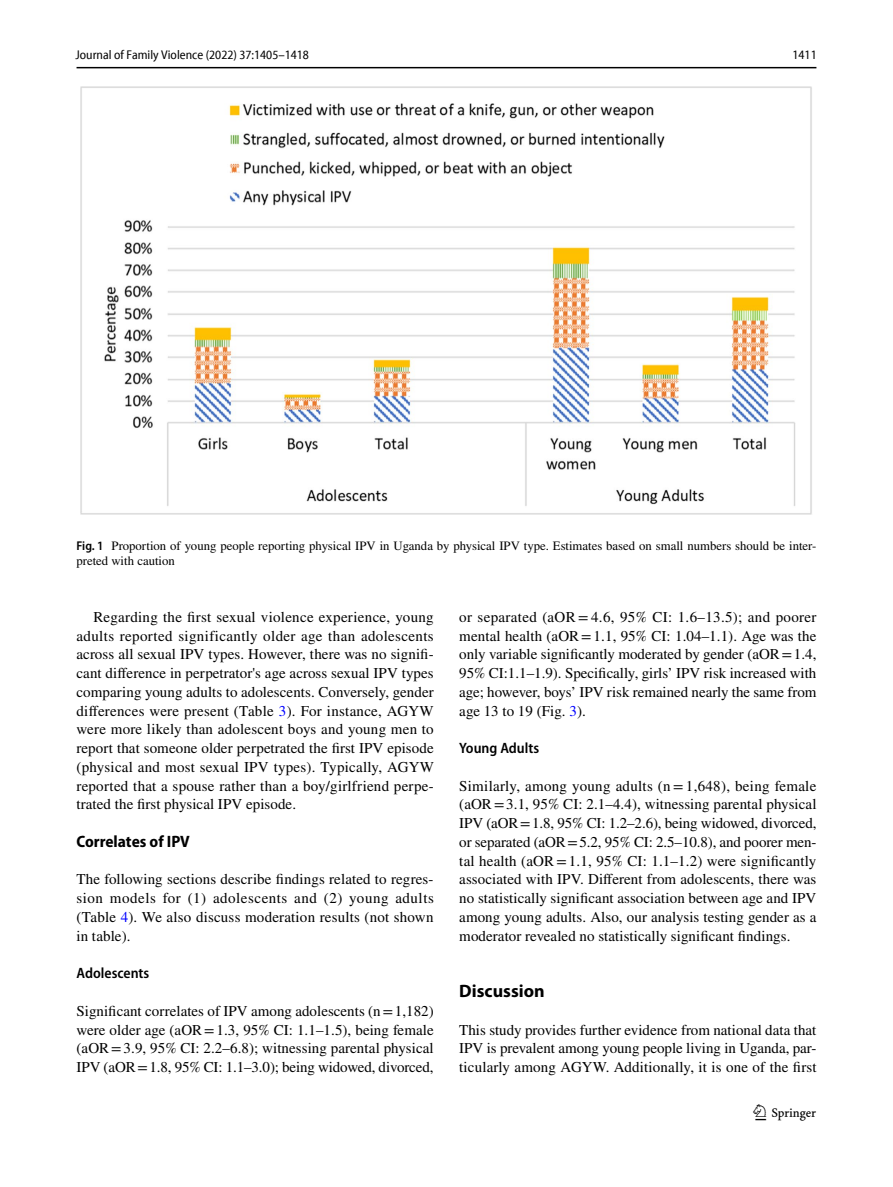
<style>
.page{position:relative;width:893px;height:1187px;background:#fff}
.page>*{position:absolute;margin:0;border:0;box-sizing:border-box;transform-origin:0 0}
.t1{font:22.5px "Springnew Regular 3";color:#000}
.t2{font:700 18px "Myriad Pro";color:#000}
.t3{font:700 semi-condensed 16.5px "Myriad Pro";color:#000}
.t4{font:15px/18.8px "STIX";letter-spacing:.005em;color:#000;text-align:justify}
.t5{font:600 semi-condensed 15px "Myriad Pro";color:#000}
.t6{font:12.75px/15px "STIX";color:#000}
.t7{font:semi-condensed 12.75px "Myriad Pro Unic";color:#000}
.s1{font-family:"Myriad Pro";font-weight:600;font-stretch:semi-condensed}
.s2{color:#00f}
</style>
<div class="page">
<hr style="left:77px;top:67px;width:739px;height:1px;background:#000">
<img style="left:81px;top:87px;width:731px;height:427px">
<p class="t7" style="left:76px;top:50px;width:235px">Journal of Family Violence (2022) 37:1405–1418</p>
<p class="t7" style="left:792px;top:50px;width:26px">1411</p>
<p class="t6" style="left:77px;top:538px;width:741px"><span class="s1">Fig. 1</span> Proportion of young people reporting physical IPV in Uganda by physical IPV type. Estimates based on small numbers should be inter&shy;preted with caution</p>
<p class="t4" style="left:77px;top:608px;width:359px;text-indent:17px">Regarding the first sexual violence experience, young adults reported significantly older age than adolescents across all sexual IPV types. However, there was no signifi&shy;cant difference in perpetrator's age across sexual IPV types comparing young adults to adolescents. Conversely, gender differences were present (Table <span class="s2">3</span>). For instance, AGYW were more likely than adolescent boys and young men to report that someone older perpetrated the first IPV episode (physical and most sexual IPV types). Typically, AGYW reported that a spouse rather than a boy/girlfriend perpe&shy;trated the first physical IPV episode.</p>
<p class="t3" style="left:77px;top:832px;width:115px">Correlates of IPV</p>
<p class="t4" style="left:77px;top:871px;width:359px">The following sections describe findings related to regres&shy;sion models for (1) adolescents and (2) young adults (Table <span class="s2">4</span>). We also discuss moderation results (not shown in table).</p>
<p class="t5" style="left:77px;top:964px;width:74px">Adolescents</p>
<p class="t4" style="left:77px;top:1002px;width:359px">Significant correlates of IPV among adolescents (n=1,182) were older age (aOR=1.3, 95% CI: 1.1–1.5), being female (aOR=3.9, 95% CI: 2.2–6.8); witnessing parental physical IPV (aOR=1.8, 95% CI: 1.1–3.0); being widowed, divorced,</p>
<p class="t4" style="left:459px;top:608px;width:359px">or separated (aOR=4.6, 95% CI: 1.6–13.5); and poorer mental health (aOR=1.1, 95% CI: 1.04–1.1). Age was the only variable significantly moderated by gender (aOR=1.4, 95% CI:1.1–1.9). Specifically, girls’ IPV risk increased with age; however, boys’ IPV risk remained nearly the same from age 13 to 19 (Fig. <span class="s2">3</span>).</p>
<p class="t5" style="left:459px;top:739px;width:81px">Young Adults</p>
<p class="t4" style="left:459px;top:777px;width:359px">Similarly, among young adults (n=1,648), being female (aOR=3.1, 95% CI: 2.1–4.4), witnessing parental physical IPV (aOR=1.8, 95% CI: 1.2–2.6), being widowed, divorced, or separated (aOR=5.2, 95% CI: 2.5–10.8), and poorer men&shy;tal health (aOR=1.1, 95% CI: 1.1–1.2) were significantly associated with IPV. Different from adolescents, there was no statistically significant association between age and IPV among young adults. Also, our analysis testing gender as a moderator revealed no statistically significant findings.</p>
<p class="t2" style="left:459px;top:979px;width:87px">Discussion</p>
<p class="t4" style="left:459px;top:1021px;width:359px">This study provides further evidence from national data that IPV is prevalent among young people living in Uganda, par&shy;ticularly among AGYW. Additionally, it is one of the first</p>
<h1 class="t1" style="left:755px;top:1104px;width:62px">1 3</h1>
</div>
